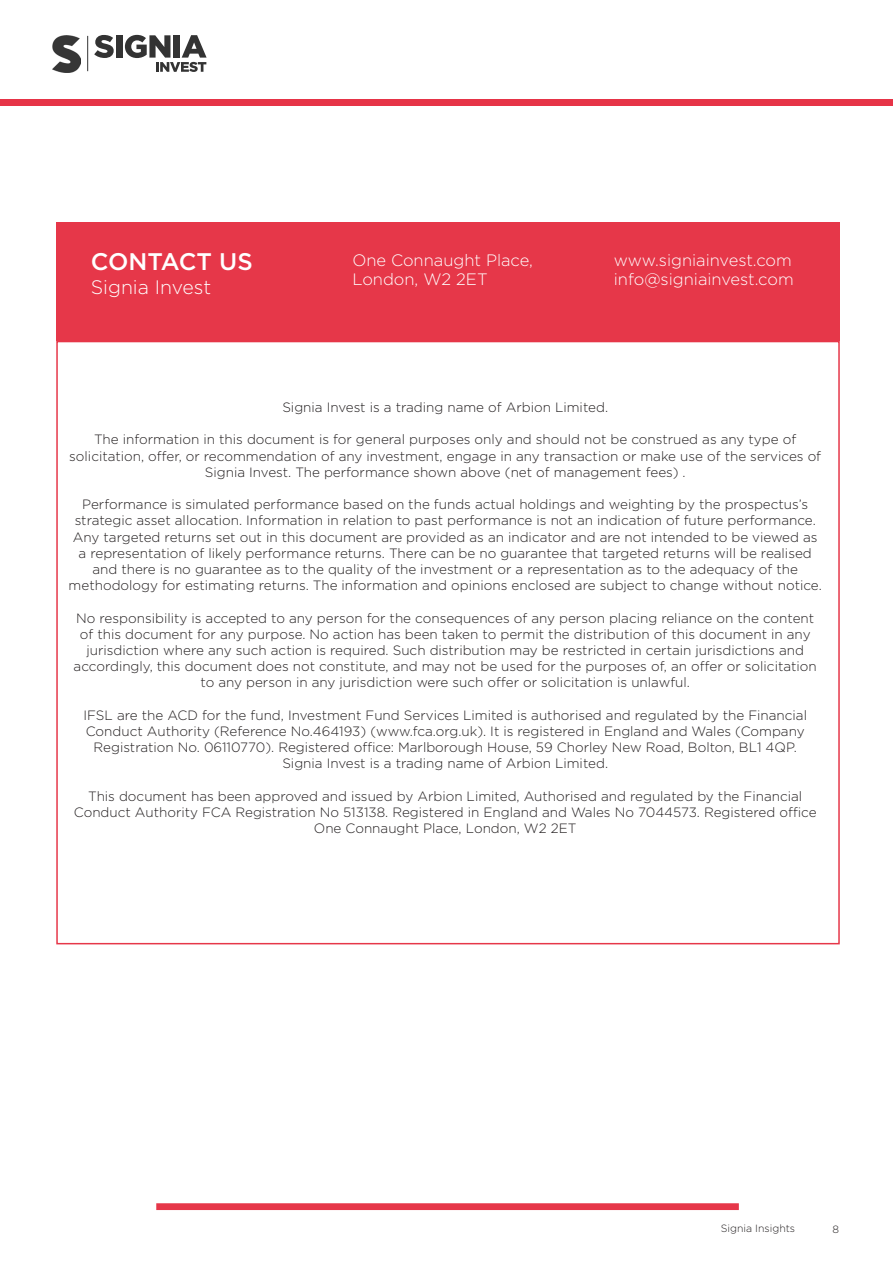
<style>
.page{position:relative;width:893px;height:1263px;background:#fff}
.page>*{position:absolute;margin:0;border:0;box-sizing:border-box;transform-origin:0 0}
.t1{font:500 24px "Gotham";color:#fff}
.t2{font:300 19.5px "Gotham";color:#fff}
.t3{font:300 16.5px/19.8px "Gotham";color:#fff}
.t4{font:300 13.5px/16.2px "Gotham";color:#231f20;text-align:center}
.t5{font:300 10.5px "Gotham";color:#231f20}
</style>
<div class="page">
<svg style="left:94px;top:35px;width:20px;height:23px"></svg>
<div style="left:116px;top:35px;width:6px;height:23px;background:#333"></div>
<svg style="left:125px;top:35px;width:82px;height:37px"></svg>
<hr style="left:87px;top:36px;width:1px;height:35px;background:#333">
<img style="left:52px;top:35px;width:28px;height:37px">
<div style="left:0;top:99px;width:893px;height:6px;background:#e63447"></div>
<div style="left:156px;top:1203px;width:583px;height:7px;background:#e63749;border:2px solid #e63749"></div>
<div style="left:56px;top:223px;width:784px;height:118px;background:#e63749"></div>
<p class="t1" style="left:91px;top:246px;width:163px">CONTACT US</p>
<p class="t2" style="left:91px;top:274px;width:122px">Signia Invest</p>
<p class="t3" style="left:352px;top:249px;width:182px">One Connaught Place,<br>London, W2 2ET</p>
<p class="t3" style="left:614px;top:249px;width:181px">www.signiainvest.com info@signiainvest.com</p>
<p class="t4" style="left:282px;top:399px;width:327px">Signia Invest is a trading name of Arbion Limited.</p>
<p class="t4" style="left:69px;top:431px;width:753px">The information in this document is for general purposes only and should not be construed as any type of solicitation, offer, or recommendation of any investment, engage in any transaction or make use of the services of<br>Signia Invest. The performance shown above (net of management fees) .</p>
<p class="t4" style="left:69px;top:496px;width:755px">Performance is simulated performance based on the funds actual holdings and weighting by the prospectus’s strategic asset allocation. Information in relation to past performance is not an indication of future performance.<br>Any targeted returns set out in this document are provided as an indicator and are not intended to be viewed as a representation of likely performance returns. There can be no guarantee that targeted returns will be realised and there is no guarantee as to the quality of the investment or a representation as to the adequacy of the methodology for estimating returns. The information and opinions enclosed are subject to change without notice.</p>
<p class="t4" style="left:74px;top:609px;width:745px">No responsibility is accepted to any person for the consequences of any person placing reliance on the content of this document for any purpose. No action has been taken to permit the distribution of this document in any jurisdiction where any such action is required. Such distribution may be restricted in certain jurisdictions and accordingly, this document does not constitute, and may not be used for the purposes of, an offer or solicitation to any person in any jurisdiction were such offer or solicitation is unlawful.</p>
<p class="t4" style="left:83px;top:706px;width:725px">IFSL are the ACD for the fund, Investment Fund Services Limited is authorised and regulated by the Financial<br>Conduct Authority (Reference No.464193) (www.fca.org.uk). It is registered in England and Wales (Company<br>Registration No. 06110770). Registered office: Marlborough House, 59 Chorley New Road, Bolton, BL1 4QP.</p>
<p class="t4" style="left:282px;top:755px;width:327px">Signia Invest is a trading name of Arbion Limited.</p>
<p class="t4" style="left:74px;top:787px;width:744px">This document has been approved and issued by Arbion Limited, Authorised and regulated by the Financial<br>Conduct Authority FCA Registration No 513138. Registered in England and Wales No 7044573. Registered office<br>One Connaught Place, London, W2 2ET</p>
<p class="t5" style="left:721px;top:1222px;width:76px">Signia Insights</p>
<p class="t5" style="left:832px;top:1222px;width:8px">8</p>
</div>
